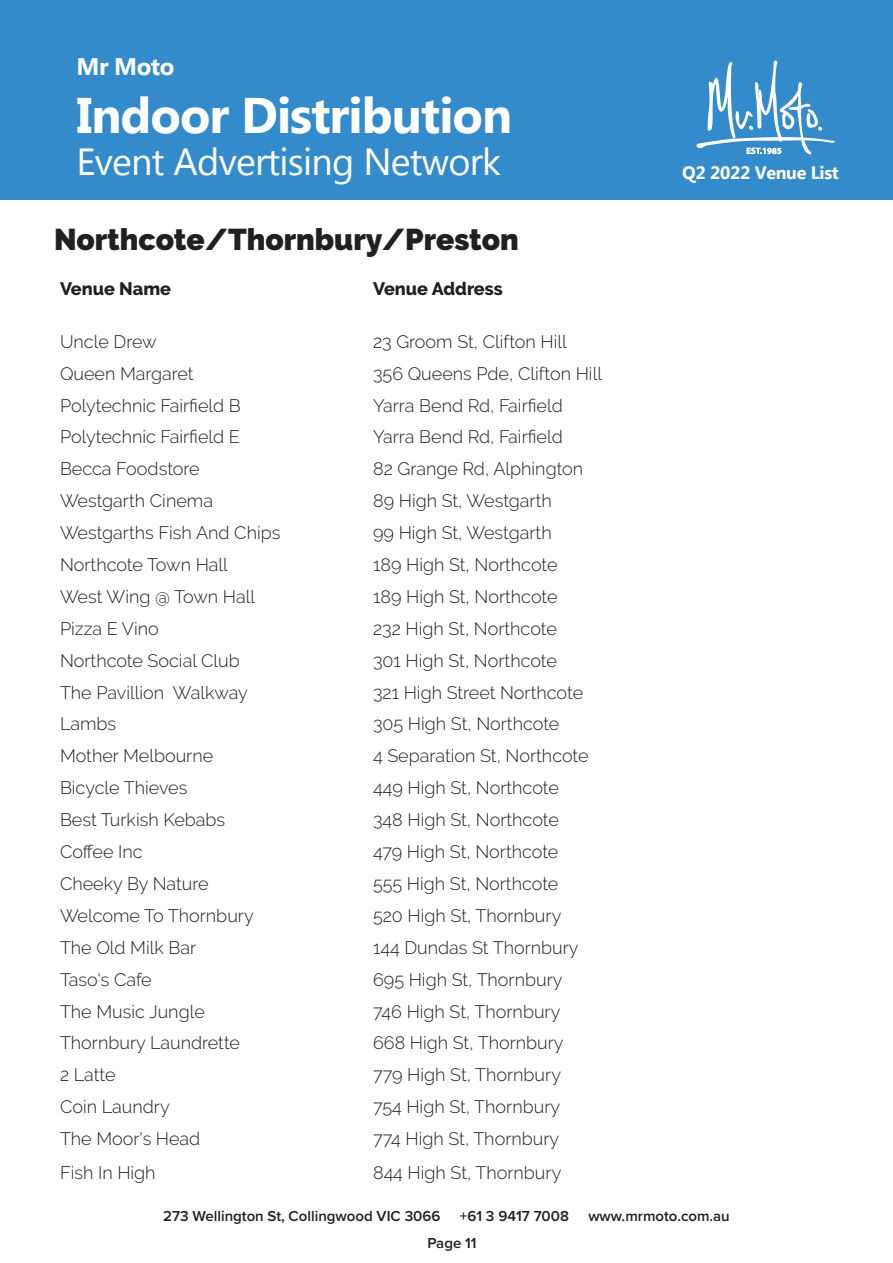
<style>
.page{position:relative;width:893px;height:1263px;background:#fff}
.page>*{position:absolute;margin:0;border:0;box-sizing:border-box;transform-origin:0 0}
.t1{font:700 49.95px "Myanmar Text";letter-spacing:-.02em;color:#fff}
.t2{font:37.8px "Myanmar Text";letter-spacing:-.02em;color:#fff}
.t3{font:900 30px "Raleway";color:#231f20}
.t4{font:700 24px "Myanmar Text";letter-spacing:-.02em;color:#fff}
.t5{font:300 18px "Raleway";color:#231f20}
.t6{font:800 18px "Raleway";color:#231f20}
.t7{font:700 18px "Myanmar Text";letter-spacing:-.02em;color:#fff}
.t8{font:600 15px "Proxima Nova";color:#231f20}
</style>
<div class="page">
<div style="left:0;top:0;width:893px;height:200px;background:#338bcb"></div>
<svg style="left:696px;top:60px;width:139px;height:94px"></svg>
<h3 class="t4" style="left:77px;top:53px;width:99px">Mr Moto</h3>
<h1 class="t1" style="left:77px;top:86px;width:437px">Indoor Distribution</h1>
<h2 class="t2" style="left:77px;top:140px;width:426px">Event Advertising Network</h2>
<p class="t3" style="left:54px;top:222px;width:466px">Northcote/Thornbury/Preston</p>
<p class="t6" style="left:60px;top:279px;width:113px">Venue Name</p>
<p class="t6" style="left:373px;top:279px;width:131px">Venue Address</p>
<p class="t5" style="left:60px;top:331px;width:98px">Uncle Drew</p>
<p class="t5" style="left:373px;top:331px;width:195px">23 Groom St, Clifton Hill</p>
<p class="t5" style="left:60px;top:363px;width:135px">Queen Margaret</p>
<p class="t5" style="left:373px;top:363px;width:230px">356 Queens Pde, Clifton Hill</p>
<p class="t5" style="left:60px;top:395px;width:182px">Polytechnic Fairfield B</p>
<p class="t5" style="left:373px;top:395px;width:191px">Yarra Bend Rd, Fairfield</p>
<p class="t5" style="left:60px;top:427px;width:181px">Polytechnic Fairfield E</p>
<p class="t5" style="left:373px;top:427px;width:191px">Yarra Bend Rd, Fairfield</p>
<p class="t5" style="left:60px;top:458px;width:141px">Becca Foodstore</p>
<p class="t5" style="left:373px;top:458px;width:212px">82 Grange Rd, Alphington</p>
<p class="t5" style="left:60px;top:490px;width:155px">Westgarth Cinema</p>
<p class="t5" style="left:373px;top:490px;width:180px">89 High St, Westgarth</p>
<p class="t5" style="left:60px;top:522px;width:222px">Westgarths Fish And Chips</p>
<p class="t5" style="left:373px;top:522px;width:180px">99 High St, Westgarth</p>
<p class="t5" style="left:60px;top:554px;width:169px">Northcote Town Hall</p>
<p class="t5" style="left:373px;top:554px;width:186px">189 High St, Northcote</p>
<p class="t5" style="left:60px;top:586px;width:196px">West Wing @ Town Hall</p>
<p class="t5" style="left:373px;top:586px;width:186px">189 High St, Northcote</p>
<p class="t5" style="left:60px;top:618px;width:100px">Pizza E Vino</p>
<p class="t5" style="left:373px;top:618px;width:185px">232 High St, Northcote</p>
<p class="t5" style="left:60px;top:650px;width:181px">Northcote Social Club</p>
<p class="t5" style="left:373px;top:650px;width:185px">301 High St, Northcote</p>
<p class="t5" style="left:60px;top:682px;width:189px">The Pavillion Walkway</p>
<p class="t5" style="left:373px;top:682px;width:212px">321 High Street Northcote</p>
<p class="t5" style="left:60px;top:714px;width:58px">Lambs</p>
<p class="t5" style="left:373px;top:714px;width:188px">305 High St, Northcote</p>
<p class="t5" style="left:60px;top:745px;width:155px">Mother Melbourne</p>
<p class="t5" style="left:373px;top:745px;width:217px">4 Separation St, Northcote</p>
<p class="t5" style="left:60px;top:777px;width:129px">Bicycle Thieves</p>
<p class="t5" style="left:373px;top:777px;width:187px">449 High St, Northcote</p>
<p class="t5" style="left:60px;top:809px;width:167px">Best Turkish Kebabs</p>
<p class="t5" style="left:373px;top:809px;width:187px">348 High St, Northcote</p>
<p class="t5" style="left:60px;top:841px;width:84px">Coffee Inc</p>
<p class="t5" style="left:373px;top:841px;width:187px">479 High St, Northcote</p>
<p class="t5" style="left:60px;top:873px;width:150px">Cheeky By Nature</p>
<p class="t5" style="left:373px;top:873px;width:187px">555 High St, Northcote</p>
<p class="t5" style="left:60px;top:905px;width:195px">Welcome To Thornbury</p>
<p class="t5" style="left:373px;top:905px;width:190px">520 High St, Thornbury</p>
<p class="t5" style="left:60px;top:937px;width:138px">The Old Milk Bar</p>
<p class="t5" style="left:373px;top:937px;width:207px">144 Dundas St Thornbury</p>
<p class="t5" style="left:60px;top:969px;width:93px">Taso's Cafe</p>
<p class="t5" style="left:373px;top:969px;width:191px">695 High St, Thornbury</p>
<p class="t5" style="left:60px;top:1001px;width:146px">The Music Jungle</p>
<p class="t5" style="left:373px;top:1001px;width:189px">746 High St, Thornbury</p>
<p class="t5" style="left:60px;top:1032px;width:182px">Thornbury Laundrette</p>
<p class="t5" style="left:373px;top:1032px;width:192px">668 High St, Thornbury</p>
<p class="t5" style="left:60px;top:1064px;width:57px">2 Latte</p>
<p class="t5" style="left:373px;top:1064px;width:189px">779 High St, Thornbury</p>
<p class="t5" style="left:60px;top:1096px;width:111px">Coin Laundry</p>
<p class="t5" style="left:373px;top:1096px;width:189px">754 High St, Thornbury</p>
<p class="t5" style="left:60px;top:1128px;width:142px">The Moor's Head</p>
<p class="t5" style="left:373px;top:1128px;width:188px">774 High St, Thornbury</p>
<p class="t5" style="left:60px;top:1162px;width:97px">Fish In High</p>
<p class="t5" style="left:373px;top:1162px;width:190px">844 High St, Thornbury</p>
<p class="t7" style="left:682px;top:163px;width:158px">Q2 2022 Venue List</p>
<p class="t8" style="left:163px;top:1205px;width:279px">273 Wellington St, Collingwood VIC 3066</p>
<p class="t8" style="left:460px;top:1205px;width:111px">+61 3 9417 7008</p>
<p class="t8" style="left:588px;top:1205px;width:143px">www.mrmoto.com.au</p>
<p class="t8" style="left:427px;top:1231px;width:51px">Page 11</p>
</div>
